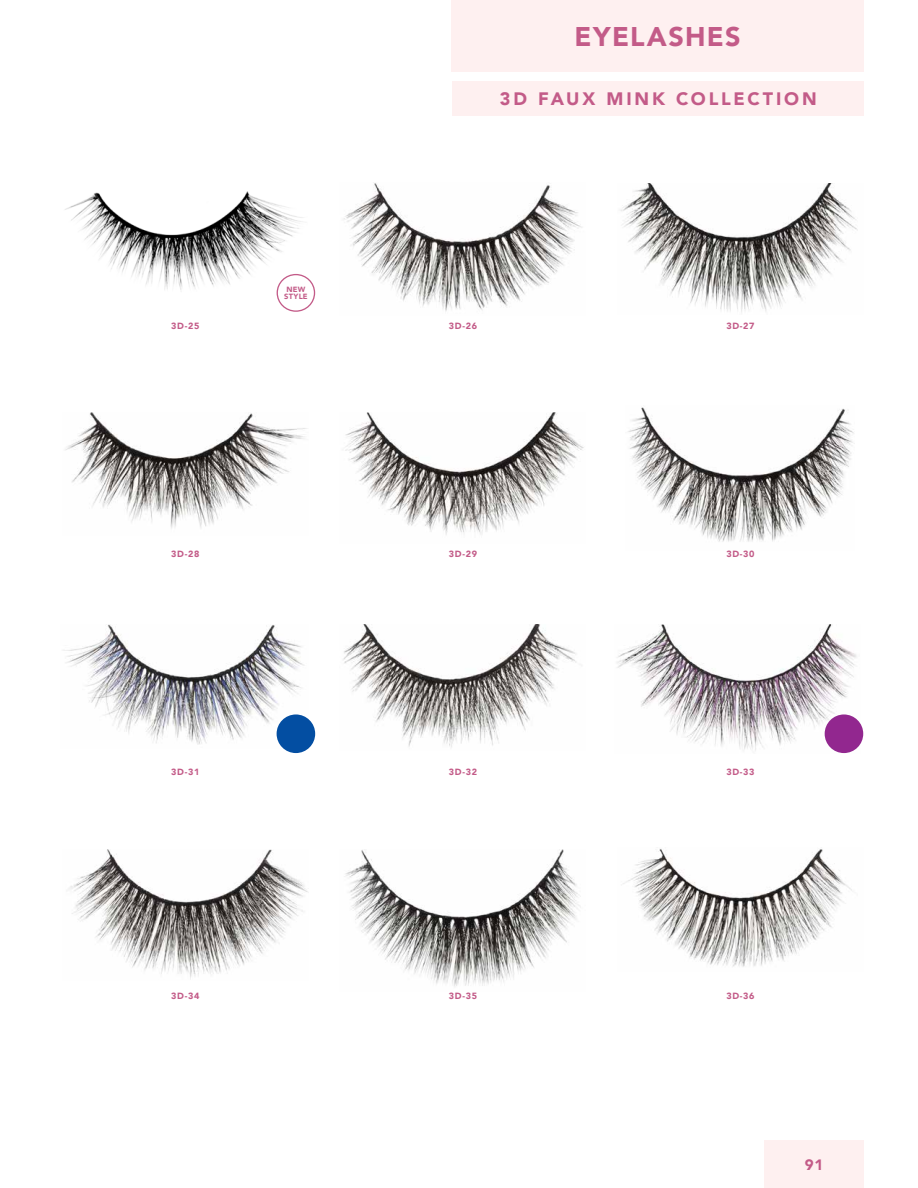
<style>
.page{position:relative;width:918px;height:1188px;background:#fff}
.page>*{position:absolute;margin:0;border:0;box-sizing:border-box;transform-origin:0 0}
.t1{font:900 27px "Avenir";letter-spacing:.05em;color:#c35b88}
.t2{font:900 18px "Avenir";letter-spacing:.155em;color:#c35b88}
.t3{font:900 15px "Avenir";color:#c35b88}
.t4{font:900 9px "Avenir";letter-spacing:.075em;color:#c35b88}
.t5{font:900 7.5px/7.4px "Avenir";letter-spacing:.035em;color:#c35b88;text-align:center}
</style>
<div class="page">
<div style="left:764px;top:1141px;width:100px;height:47px;background:#fef0f0"></div>
<img style="left:65px;top:191px;width:243px;height:104px">
<div style="left:453px;top:81px;width:411px;height:35px;background:#fef0f0"></div>
<div style="left:451px;top:0;width:413px;height:72px;background:#fef0f0"></div>
<img style="left:628px;top:407px;width:227px;height:135px">
<img style="left:343px;top:183px;width:239px;height:129px">
<img style="left:620px;top:184px;width:238px;height:129px">
<img style="left:65px;top:412px;width:242px;height:117px">
<img style="left:345px;top:412px;width:239px;height:123px">
<img style="left:63px;top:624px;width:243px;height:124px">
<img style="left:343px;top:624px;width:233px;height:124px">
<img style="left:617px;top:624px;width:243px;height:130px">
<img style="left:69px;top:849px;width:239px;height:130px">
<img style="left:344px;top:849px;width:237px;height:138px">
<img style="left:623px;top:849px;width:229px;height:118px">
<div style="left:277px;top:714px;width:38px;height:39px;background:#034ea2;border-radius:50%"></div>
<div style="left:825px;top:714px;width:38px;height:39px;background:#92278f;border-radius:50%"></div>
<div style="left:277px;top:274px;width:38px;height:38px;border:1px solid #c35b88;border-radius:50%"></div>
<h1 class="t1" style="left:575px;top:14px;width:168px">EYELASHES</h1>
<p class="t5" style="left:284px;top:285px;width:25px">NEW<br>STYLE</p>
<h2 class="t2" style="left:500px;top:83px;width:318px">3D FAUX MINK COLLECTION</h2>
<p class="t4" style="left:171px;top:318px;width:30px">3D-25</p>
<p class="t4" style="left:449px;top:318px;width:30px">3D-26</p>
<p class="t4" style="left:726px;top:318px;width:30px">3D-27</p>
<p class="t4" style="left:171px;top:547px;width:30px">3D-28</p>
<p class="t4" style="left:171px;top:764px;width:30px">3D-31</p>
<p class="t4" style="left:449px;top:547px;width:30px">3D-29</p>
<p class="t4" style="left:449px;top:764px;width:30px">3D-32</p>
<p class="t4" style="left:726px;top:547px;width:30px">3D-30</p>
<p class="t4" style="left:726px;top:764px;width:30px">3D-33</p>
<p class="t4" style="left:171px;top:988px;width:30px">3D-34</p>
<p class="t4" style="left:449px;top:988px;width:30px">3D-35</p>
<p class="t4" style="left:726px;top:988px;width:30px">3D-36</p>
<h3 class="t3" style="left:805px;top:1152px;width:20px">91</h3>
</div>
